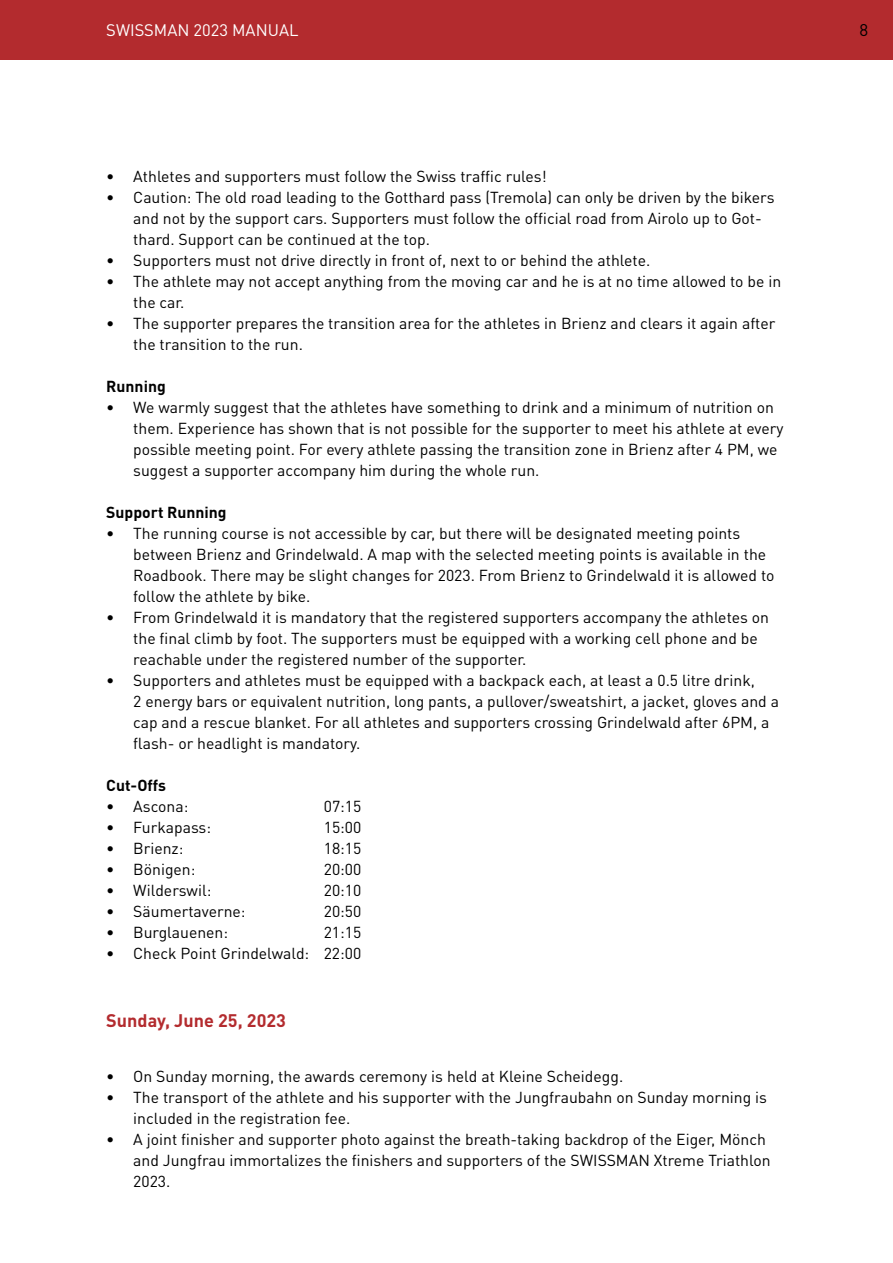
<style>
.page{position:relative;width:893px;height:1263px;background:#fff}
.page>*{position:absolute;margin:0;border:0;box-sizing:border-box;transform-origin:0 0}
.t1{font:700 18px "DIN Pro";color:#b32b2e}
.t2{font:16.8px "DIN Pro";color:#000}
.t3{font:16.5px "DIN Pro";color:#fff}
.t4{font:15.75px/21px "DIN Pro";color:#000}
.t5{font:700 15.75px "DIN Pro";color:#000}
</style>
<div class="page">
<div style="left:0;top:0;width:893px;height:60px;background:#b32b2e"></div>
<p class="t3" style="left:106px;top:19px;width:194px">SWISSMAN 2023 MANUAL</p>
<p class="t2" style="left:859px;top:19px;width:10px">8</p>
<p class="t4" style="left:106px;top:165px;width:442px">• Athletes and supporters must follow the Swiss traffic rules!</p>
<p class="t4" style="left:133px;top:186px;width:643px;text-indent:-27px">• Caution: The old road leading to the Gotthard pass (Tremola) can only be driven by the bikers and not by the support cars. Supporters must follow the official road from Airolo up to Got&shy;thard. Support can be continued at the top.</p>
<p class="t4" style="left:106px;top:249px;width:545px">• Supporters must not drive directly in front of, next to or behind the athlete.</p>
<p class="t4" style="left:133px;top:270px;width:649px;text-indent:-27px">• The athlete may not accept anything from the moving car and he is at no time allowed to be in the car.</p>
<p class="t4" style="left:133px;top:312px;width:644px;text-indent:-27px">• The supporter prepares the transition area for the athletes in Brienz and clears it again after the transition to the run.</p>
<p class="t5" style="left:106px;top:376px;width:61px">Running</p>
<p class="t4" style="left:133px;top:396px;width:652px;text-indent:-27px">• We warmly suggest that the athletes have something to drink and a minimum of nutrition on them. Experience has shown that is not possible for the supporter to meet his athlete at every possible meeting point. For every athlete passing the transition zone in Brienz after 4 PM, we suggest a supporter accompany him during the whole run.</p>
<p class="t5" style="left:106px;top:502px;width:122px">Support Running</p>
<p class="t4" style="left:133px;top:522px;width:643px;text-indent:-27px">• The running course is not accessible by car, but there will be designated meeting points between Brienz and Grindelwald. A map with the selected meeting points is available in the Roadbook. There may be slight changes for 2023. From Brienz to Grindelwald it is allowed to follow the athlete by bike.</p>
<p class="t4" style="left:133px;top:606px;width:637px;text-indent:-27px">• From Grindelwald it is mandatory that the registered supporters accompany the athletes on the final climb by foot. The supporters must be equipped with a working cell phone and be reachable under the registered number of the supporter.</p>
<p class="t4" style="left:133px;top:669px;width:647px;text-indent:-27px">• Supporters and athletes must be equipped with a backpack each, at least a 0.5 litre drink,<br>2 energy bars or equivalent nutrition, long pants, a pullover/sweatshirt, a jacket, gloves and a cap and a rescue blanket. For all athletes and supporters crossing Grindelwald after 6PM, a flash- or headlight is mandatory.</p>
<p class="t5" style="left:106px;top:775px;width:61px">Cut-Offs</p>
<p class="t4" style="left:106px;top:795px;width:84px">• Ascona:</p>
<p class="t4" style="left:324px;top:795px;width:39px">07:15</p>
<p class="t4" style="left:106px;top:816px;width:106px">• Furkapass:</p>
<p class="t4" style="left:324px;top:816px;width:39px">15:00</p>
<p class="t4" style="left:106px;top:837px;width:79px">• Brienz:</p>
<p class="t4" style="left:324px;top:837px;width:39px">18:15</p>
<p class="t4" style="left:106px;top:858px;width:91px">• Bönigen:</p>
<p class="t4" style="left:324px;top:858px;width:39px">20:00</p>
<p class="t4" style="left:106px;top:879px;width:107px">• Wilderswil:</p>
<p class="t4" style="left:324px;top:879px;width:39px">20:10</p>
<p class="t4" style="left:106px;top:900px;width:141px">• Säumertaverne:</p>
<p class="t4" style="left:324px;top:900px;width:39px">20:50</p>
<p class="t4" style="left:106px;top:921px;width:123px">• Burglauenen:</p>
<p class="t4" style="left:324px;top:921px;width:39px">21:15</p>
<p class="t4" style="left:106px;top:942px;width:257px">• Check Point Grindelwald: 22:00</p>
<p class="t1" style="left:106px;top:1008px;width:181px">Sunday, June 25, 2023</p>
<p class="t4" style="left:106px;top:1065px;width:518px">• On Sunday morning, the awards ceremony is held at Kleine Scheidegg.</p>
<p class="t4" style="left:133px;top:1086px;width:635px;text-indent:-27px">• The transport of the athlete and his supporter with the Jungfraubahn on Sunday morning is included in the registration fee.</p>
<p class="t4" style="left:133px;top:1128px;width:639px;text-indent:-27px">• A joint finisher and supporter photo against the breath-taking backdrop of the Eiger, Mönch and Jungfrau immortalizes the finishers and supporters of the SWISSMAN Xtreme Triathlon<br>2023.</p>
</div>
